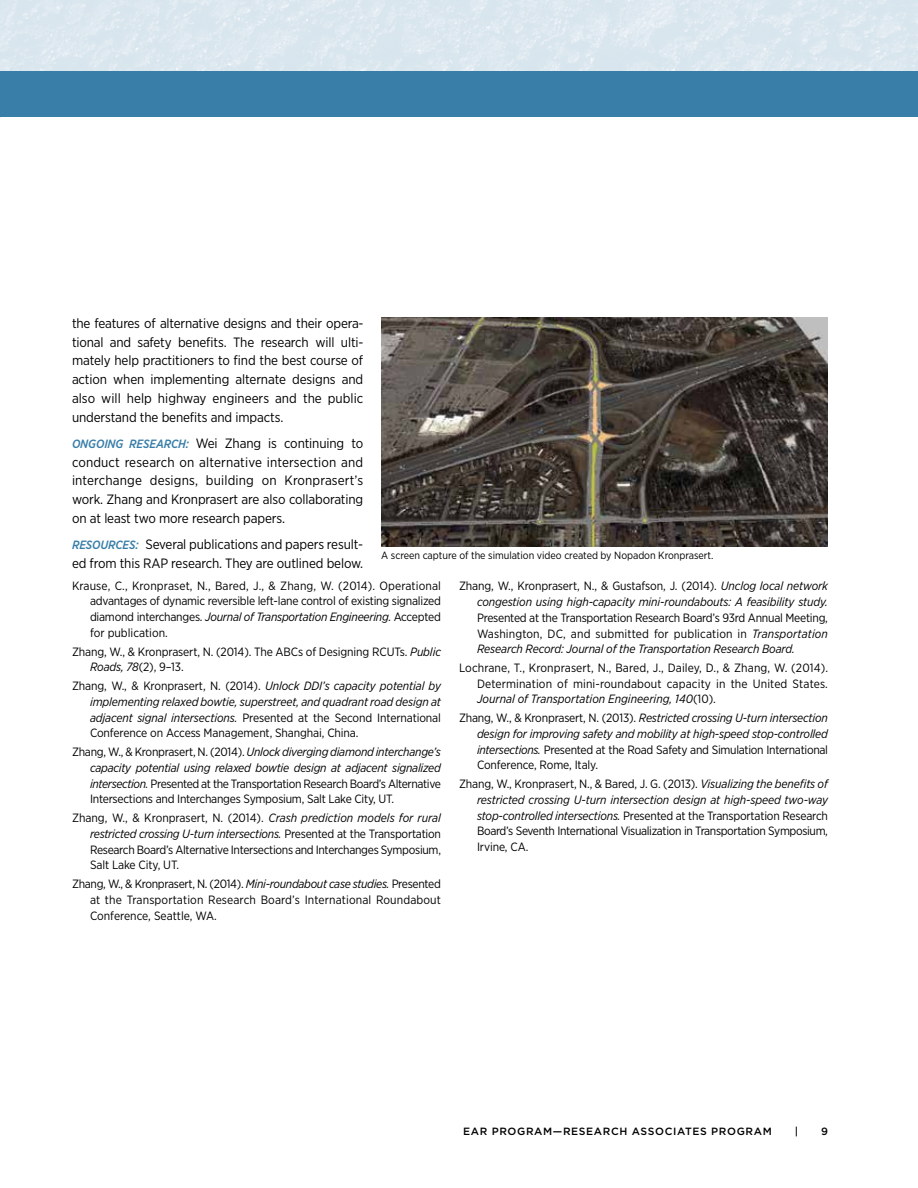
<style>
.page{position:relative;width:918px;height:1188px;background:#fff}
.page>*{position:absolute;margin:0;border:0;box-sizing:border-box;transform-origin:0 0}
.t1{font:13.5px/18.8px "Gotham Narrow";letter-spacing:-.01em;color:#000;text-align:justify}
.t2{font:12px/15.8px "Gotham Narrow";letter-spacing:-.01em;color:#000;text-align:justify}
.t3{font:italic 12px/15.8px "Gotham Narrow";letter-spacing:-.01em;color:#000;text-align:justify}
.t4{font:10.5px "Gotham Narrow";letter-spacing:-.005em;color:#000}
.t5{font:500 10.5px "Gotham";letter-spacing:.06em;color:#000}
.t6{font:500 10.5px "Gotham";color:#000}
.s1{font-weight:500;font-style:italic;font-size:12px;color:#387ea8}
.s2{font-style:italic}
.s3{font-style:normal}
</style>
<div class="page">
<img style="left:0;top:0;width:918px;height:72px">
<div style="left:0;top:72px;width:918px;height:45px;background:#387ea8"></div>
<img style="left:381px;top:317px;width:447px;height:229px">
<p class="t1" style="left:72px;top:314px;width:293px">the features of alternative designs and their opera&shy;tional and safety benefits. The research will ulti&shy;mately help practitioners to find the best course of action when implementing alternate designs and also will help highway engineers and the public understand the benefits and impacts.</p>
<p class="t1" style="left:72px;top:434px;width:293px"><span class="s1">ONGOING RESEARCH:</span> Wei Zhang is continuing to conduct research on alternative intersection and interchange designs, building on Kronprasert’s work. Zhang and Kronprasert are also collaborating on at least two more research papers.</p>
<p class="t1" style="left:72px;top:535px;width:293px"><span class="s1">RESOURCES:</span> Several publications and papers result&shy;ed from this RAP research. They are outlined below.</p>
<p class="t2" style="left:90px;top:577px;width:353px;text-indent:-18px">Krause, C., Kronpraset, N., Bared, J., &amp; Zhang, W. (2014). Operational advantages of dynamic reversible left-lane control of existing signalized diamond interchanges. <span class="s2">Journal of Transportation Engineering.</span> Accepted for publication.</p>
<p class="t2" style="left:90px;top:643px;width:352px;text-indent:-18px">Zhang, W., &amp; Kronprasert, N. (2014). The ABCs of Designing RCUTs. <span class="s2">Public<br>Roads, 78</span>(2), 9–13.</p>
<p class="t3" style="left:90px;top:678px;width:353px;text-indent:-18px"><span class="s3">Zhang, W., &amp; Kronprasert, N. (2014).</span> Unlock DDI’s capacity potential by implementing relaxed bowtie, superstreet, and quadrant road design at adjacent signal intersections. <span class="s3">Presented at the Second International Conference on Access Management, Shanghai, China.</span></p>
<p class="t2" style="left:90px;top:744px;width:353px;text-indent:-18px">Zhang, W., &amp; Kronprasert, N. (2014). <span class="s2">Unlock diverging diamond interchange’s capacity potential using relaxed bowtie design at adjacent signalized intersection.</span> Presented at the Transportation Research Board’s Alternative Intersections and Interchanges Symposium, Salt Lake City, UT.</p>
<p class="t2" style="left:90px;top:810px;width:353px;text-indent:-18px">Zhang, W., &amp; Kronprasert, N. (2014). <span class="s2">Crash prediction models for rural restricted crossing U-turn intersections.</span> Presented at the Transportation Research Board’s Alternative Intersections and Interchanges Symposium, Salt Lake City, UT.</p>
<p class="t2" style="left:90px;top:876px;width:353px;text-indent:-18px">Zhang, W., &amp; Kronprasert, N. (2014). <span class="s2">Mini-roundabout case studies.</span> Presented at the Transportation Research Board’s International Roundabout Conference, Seattle, WA.</p>
<p class="t4" style="left:381px;top:549px;width:334px">A screen capture of the simulation video created by Nopadon Kronprasert.</p>
<p class="t3" style="left:459px;top:578px;width:371px;text-align:right"><span class="s3">Zhang, W., Kronprasert, N., &amp; Gustafson, J. (2014).</span> Unclog local network congestion using high-capacity mini-roundabouts: A feasibility study.</p>
<p class="t2" style="left:477px;top:610px;width:353px">Presented at the Transportation Research Board’s 93rd Annual Meeting, Washington, DC, and submitted for publication in <span class="s2">Transportation Research Record: Journal of the Transportation Research Board.</span></p>
<p class="t2" style="left:477px;top:660px;width:353px;text-indent:-18px">Lochrane, T., Kronprasert, N., Bared, J., Dailey, D., &amp; Zhang, W. (2014).<br>Determination of mini-roundabout capacity in the United States.<br><span class="s2">Journal of Transportation Engineering, 140</span>(10).</p>
<p class="t3" style="left:477px;top:710px;width:353px;text-indent:-18px"><span class="s3">Zhang, W., &amp; Kronprasert, N. (2013).</span> Restricted crossing U-turn intersection design for improving safety and mobility at high-speed stop-controlled intersections. <span class="s3">Presented at the Road Safety and Simulation International Conference, Rome, Italy.</span></p>
<p class="t2" style="left:477px;top:776px;width:353px;text-indent:-18px">Zhang, W., Kronprasert, N., &amp; Bared, J. G. (2013). <span class="s2">Visualizing the benefits of restricted crossing U-turn intersection design at high-speed two-way stop-controlled intersections.</span> Presented at the Transportation Research Board’s Seventh International Visualization in Transportation Symposium, Irvine, CA.</p>
<p class="t5" style="left:463px;top:1124px;width:132px">EAR PROGRAM—RESEAR</p>
<p class="t5" style="left:611px;top:1124px;width:162px">CH ASSOCIATES PROGRAM</p>
<p class="t5" style="left:795px;top:1124px;width:5px">|</p>
<p class="t6" style="left:821px;top:1124px;width:8px">9</p>
</div>
